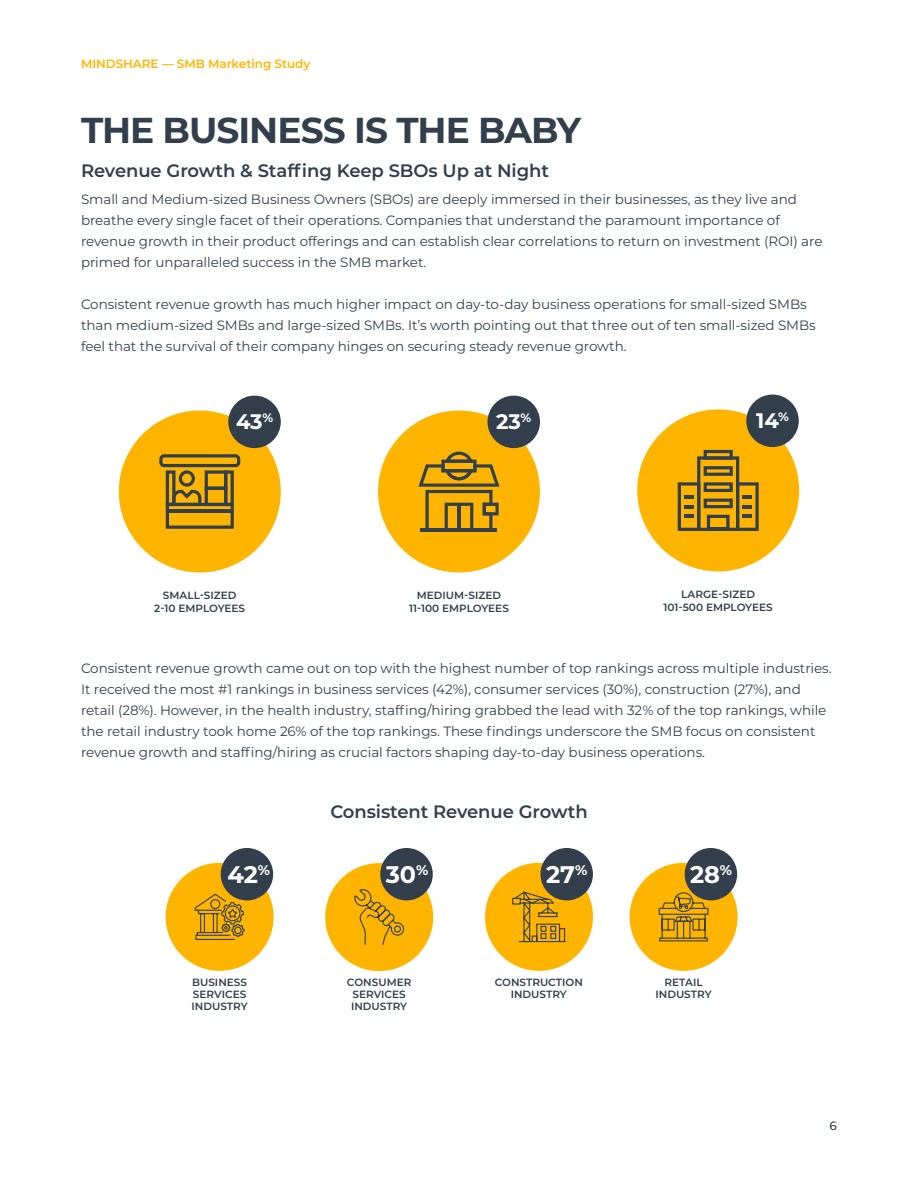
<style>
.page{position:relative;width:918px;height:1188px;background:#fff}
.page>*{position:absolute;margin:0;border:0;box-sizing:border-box;transform-origin:0 0}
.t1{font:700 36px "Montserrat";letter-spacing:-.03em;color:#333f4c}
.t2{font:700 24px "Montserrat";letter-spacing:-.005em;color:#fff}
.t3{font:700 21px "Montserrat";color:#fff}
.t4{font:600 18px "Montserrat";letter-spacing:-.005em;color:#333f4c}
.t5{font:13.5px/21px "Montserrat";letter-spacing:-.005em;color:#333f4c}
.t6{font:600 12px "Montserrat";letter-spacing:-.005em;color:#ffb500}
.t7{font:500 12px "Montserrat";color:#333f4c}
.t8{font:600 10.5px/12px "Montserrat";color:#333f4c;text-align:center}
</style>
<div class="page">
<div style="left:119px;top:411px;width:162px;height:162px;background:#ffb500;border-radius:50%"></div>
<svg style="left:159px;top:454px;width:81px;height:75px"></svg>
<hr style="left:167px;top:509px;width:65px;height:4px;background:#333f4c">
<div style="left:228px;top:396px;width:53px;height:52px;background:#333f4c;border-radius:50%"></div>
<div style="left:378px;top:411px;width:162px;height:162px;background:#ffb500;border-radius:50%"></div>
<svg style="left:418px;top:452px;width:82px;height:79px"></svg>
<div style="left:488px;top:396px;width:52px;height:52px;background:#333f4c;border-radius:50%"></div>
<div style="left:637px;top:409px;width:162px;height:162px;background:#ffb500;border-radius:50%"></div>
<svg style="left:678px;top:450px;width:81px;height:81px"></svg>
<hr style="left:708px;top:528px;width:20px;height:3px;background:#333f4c">
<div style="left:746px;top:395px;width:53px;height:52px;background:#333f4c;border-radius:50%"></div>
<div style="left:485px;top:863px;width:108px;height:108px;background:#ffb500;border-radius:50%"></div>
<svg style="left:512px;top:891px;width:54px;height:52px"></svg>
<div style="left:540px;top:848px;width:53px;height:52px;background:#333f4c;border-radius:50%"></div>
<div style="left:630px;top:863px;width:108px;height:108px;background:#ffb500;border-radius:50%"></div>
<svg style="left:658px;top:892px;width:51px;height:50px"></svg>
<div style="left:685px;top:848px;width:52px;height:52px;background:#333f4c;border-radius:50%"></div>
<div style="left:325px;top:863px;width:108px;height:108px;background:#ffb500;border-radius:50%"></div>
<svg style="left:354px;top:888px;width:50px;height:57px"></svg>
<div style="left:380px;top:848px;width:53px;height:52px;background:#333f4c;border-radius:50%"></div>
<div style="left:166px;top:863px;width:108px;height:108px;background:#ffb500;border-radius:50%"></div>
<div style="left:221px;top:848px;width:52px;height:52px;background:#333f4c;border-radius:50%"></div>
<svg style="left:194px;top:893px;width:51px;height:47px"></svg>
<p class="t6" style="left:81px;top:55px;width:231px">MINDSHARE — SMB Marketing Study</p>
<h1 class="t1" style="left:81px;top:104px;width:502px">THE BUSINESS IS THE BABY</h1>
<h3 class="t4" style="left:81px;top:157px;width:470px">Revenue Growth &amp; Staffing Keep SBOs Up at Night</h3>
<p class="t5" style="left:81px;top:189px;width:743px">Small and Medium-sized Business Owners (SBOs) are deeply immersed in their businesses, as they live and breathe every single facet of their operations. Companies that understand the paramount importance of revenue growth in their product offerings and can establish clear correlations to return on investment (ROI) are primed for unparalleled success in the SMB market.</p>
<p class="t5" style="left:81px;top:294px;width:736px">Consistent revenue growth has much higher impact on day-to-day business operations for small-sized SMBs than medium-sized SMBs and large-sized SMBs. It’s worth pointing out that three out of ten small-sized SMBs feel that the survival of their company hinges on securing steady revenue growth.</p>
<h3 class="t3" style="left:236px;top:406px;width:39px">43<sup>%</sup></h3>
<p class="t8" style="left:154px;top:588px;width:92px;line-height:13.5px">SMALL-SIZED<br>2-10 EMPLOYEES</p>
<h3 class="t3" style="left:496px;top:406px;width:37px">23<sup>%</sup></h3>
<p class="t8" style="left:409px;top:588px;width:101px;line-height:13.5px">MEDIUM-SIZED<br>11-100 EMPLOYEES</p>
<h3 class="t3" style="left:756px;top:405px;width:34px">14<sup>%</sup></h3>
<p class="t8" style="left:664px;top:587px;width:111px;line-height:13.5px">LARGE-SIZED<br>101-500 EMPLOYEES</p>
<p class="t5" style="left:81px;top:658px;width:752px">Consistent revenue growth came out on top with the highest number of top rankings across multiple industries.<br>It received the most #1 rankings in business services (42%), consumer services (30%), construction (27%), and retail (28%). However, in the health industry, staffing/hiring grabbed the lead with 32% of the top rankings, while the retail industry took home 26% of the top rankings. These findings underscore the SMB focus on consistent revenue growth and staffing/hiring as crucial factors shaping day-to-day business operations.</p>
<h2 class="t2" style="left:227px;top:857px;width:44px">42<sup>%</sup></h2>
<p class="t8" style="left:192px;top:976px;width:58px;text-align:left">BUSINESS<br>SERVICES<br>INDUSTRY</p>
<h3 class="t4" style="left:330px;top:799px;width:259px">Consistent Revenue Growth</h3>
<h2 class="t2" style="left:386px;top:857px;width:44px">30<sup>%</sup></h2>
<p class="t8" style="left:347px;top:976px;width:66px">CONSUMER<br>SERVICES<br>INDUSTRY</p>
<h2 class="t2" style="left:546px;top:857px;width:43px">27<sup>%</sup></h2>
<p class="t8" style="left:495px;top:976px;width:90px">CONSTRUCTION<br>INDUSTRY</p>
<h2 class="t2" style="left:690px;top:857px;width:43px">28<sup>%</sup></h2>
<p class="t8" style="left:656px;top:976px;width:58px">RETAIL<br>INDUSTRY</p>
<p class="t7" style="left:830px;top:1118px;width:9px">6</p>
</div>
